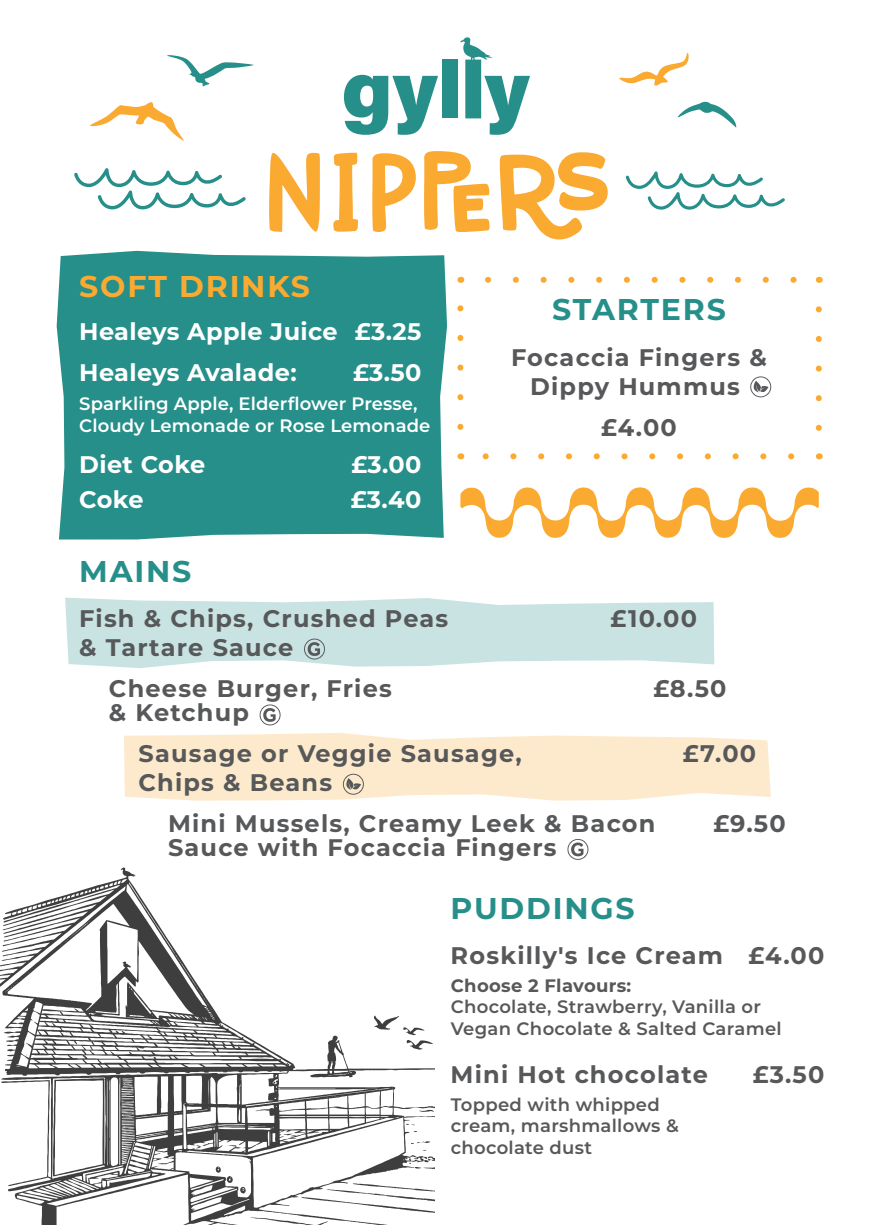
<style>
.page{position:relative;width:874px;height:1225px;background:#fff}
.page>*{position:absolute;margin:0;border:0;box-sizing:border-box;transform-origin:0 0}
.t1{font:700 30px "Montserrat";letter-spacing:.06em;color:#268f8a}
.t2{font:700 30px "Montserrat";letter-spacing:.06em;color:#faaa31}
.t3{font:700 24px/28.8px "Montserrat";letter-spacing:.05em;color:#57585a}
.t4{font:700 24px "Montserrat";letter-spacing:.015em;color:#fff}
.t5{font:600 18px/21.6px "Montserrat";letter-spacing:.015em;color:#57585a}
.t6{font:600 18px/21.6px "Montserrat";letter-spacing:.005em;color:#fff}
.t7{font:700 18px "Montserrat";letter-spacing:.015em;color:#57585a}
</style>
<div class="page">
<svg style="left:65px;top:597px;width:649px;height:71px;fill:#c9e3e2"></svg>
<svg style="left:124px;top:733px;width:646px;height:67px;fill:#fdeacc"></svg>
<svg style="left:269px;top:153px;width:51px;height:79px"></svg>
<svg style="left:333px;top:153px;width:25px;height:79px"></svg>
<svg style="left:372px;top:153px;width:43px;height:79px"></svg>
<svg style="left:424px;top:151px;width:65px;height:81px"></svg>
<svg style="left:499px;top:152px;width:108px;height:87px"></svg>
<svg style="left:567px;top:839px;width:21px;height:21px"></svg>
<svg style="left:343px;top:773px;width:20px;height:21px"></svg>
<svg style="left:259px;top:704px;width:21px;height:21px"></svg>
<svg style="left:304px;top:638px;width:21px;height:21px"></svg>
<svg style="left:460px;top:487px;width:358px;height:51px"></svg>
<svg style="left:625px;top:171px;width:159px;height:39px"></svg>
<svg style="left:74px;top:168px;width:172px;height:41px"></svg>
<div style="left:57px;top:251px;width:390px;height:288px;background:#268f8a"></div>
<svg style="left:482px;top:453px;width:308px;height:6px"></svg>
<svg style="left:457px;top:305px;width:6px;height:122px"></svg>
<svg style="left:487px;top:277px;width:310px;height:6px"></svg>
<svg style="left:815px;top:309px;width:6px;height:122px"></svg>
<svg style="left:750px;top:376px;width:20px;height:21px"></svg>
<svg style="left:0;top:867px;width:434px;height:358px"></svg>
<svg style="left:310px;top:1035px;width:46px;height:42px"></svg>
<svg style="left:255px;top:1106px;width:105px;height:6px"></svg>
<svg style="left:419px;top:1109px;width:15px;height:2px"></svg>
<svg style="left:411px;top:1141px;width:19px;height:9px"></svg>
<svg style="left:406px;top:1123px;width:11px;height:9px"></svg>
<svg style="left:409px;top:1156px;width:25px;height:13px"></svg>
<svg style="left:240px;top:1183px;width:194px;height:42px"></svg>
<svg style="left:215px;top:1166px;width:18px;height:17px"></svg>
<svg style="left:196px;top:1145px;width:5px;height:3px"></svg>
<svg style="left:283px;top:1132px;width:11px;height:3px"></svg>
<svg style="left:373px;top:1015px;width:60px;height:34px"></svg>
<svg style="left:167px;top:55px;width:87px;height:32px"></svg>
<svg style="left:678px;top:102px;width:58px;height:26px"></svg>
<svg style="left:619px;top:52px;width:70px;height:34px"></svg>
<svg style="left:90px;top:102px;width:94px;height:39px"></svg>
<svg style="left:344px;top:75px;width:94px;height:60px"></svg>
<div style="left:442px;top:60px;width:16px;height:58px;background:#268f8a"></div>
<svg style="left:460px;top:37px;width:70px;height:98px"></svg>
<p class="t2" style="left:79px;top:264px;width:232px">SOFT DRINKS</p>
<p class="t4" style="left:79px;top:315px;width:260px">Healeys Apple Juice</p>
<p class="t4" style="left:355px;top:315px;width:68px">£3.25</p>
<p class="t4" style="left:79px;top:355px;width:219px">Healeys Avalade:</p>
<p class="t6" style="left:79px;top:392px;width:352px">Sparkling Apple, Elderflower Presse,<br>Cloudy Lemonade or Rose Lemonade</p>
<p class="t4" style="left:353px;top:355px;width:70px">£3.50</p>
<p class="t4" style="left:79px;top:447px;width:127px">Diet Coke</p>
<p class="t4" style="left:351px;top:447px;width:72px">£3.00</p>
<p class="t4" style="left:79px;top:482px;width:66px">Coke</p>
<p class="t4" style="left:350px;top:482px;width:72px">£3.40</p>
<p class="t1" style="left:79px;top:549px;width:114px">MAINS</p>
<p class="t1" style="left:552px;top:287px;width:175px">STARTERS</p>
<p class="t3" style="left:511px;top:342px;width:257px;text-align:center">Focaccia Fingers &amp;<br>Dippy Hummus</p>
<p class="t3" style="left:600px;top:411px;width:77px">£4.00</p>
<p class="t3" style="left:79px;top:603px;width:370px">Fish &amp; Chips, Crushed Peas &amp; Tartare Sauce</p>
<p class="t3" style="left:610px;top:603px;width:88px">£10.00</p>
<p class="t3" style="left:109px;top:675px;width:284px;line-height:24.2px">Cheese Burger, Fries &amp; Ketchup</p>
<p class="t3" style="left:653px;top:672px;width:75px">£8.50</p>
<p class="t3" style="left:138px;top:737px;width:384px">Sausage or Veggie Sausage,<br>Chips &amp; Beans</p>
<p class="t3" style="left:682px;top:737px;width:75px">£7.00</p>
<p class="t3" style="left:168px;top:809px;width:488px;line-height:24.2px">Mini Mussels, Creamy Leek &amp; Bacon<br>Sauce with Focaccia Fingers</p>
<p class="t3" style="left:713px;top:807px;width:74px">£9.50</p>
<p class="t1" style="left:450px;top:886px;width:185px">PUDDINGS</p>
<p class="t3" style="left:450px;top:940px;width:375px">Roskilly's Ice Cream £4.00</p>
<p class="t7" style="left:450px;top:972px;width:182px">Choose 2 Flavours:</p>
<p class="t5" style="left:450px;top:995px;width:332px">Chocolate, Strawberry, Vanilla or<br>Vegan Chocolate &amp; Salted Caramel</p>
<p class="t3" style="left:450px;top:1058px;width:258px">Mini Hot chocolate</p>
<p class="t3" style="left:752px;top:1058px;width:73px">£3.50</p>
<p class="t5" style="left:450px;top:1092px;width:229px">Topped with whipped cream, marshmallows &amp; chocolate dust</p>
</div>
